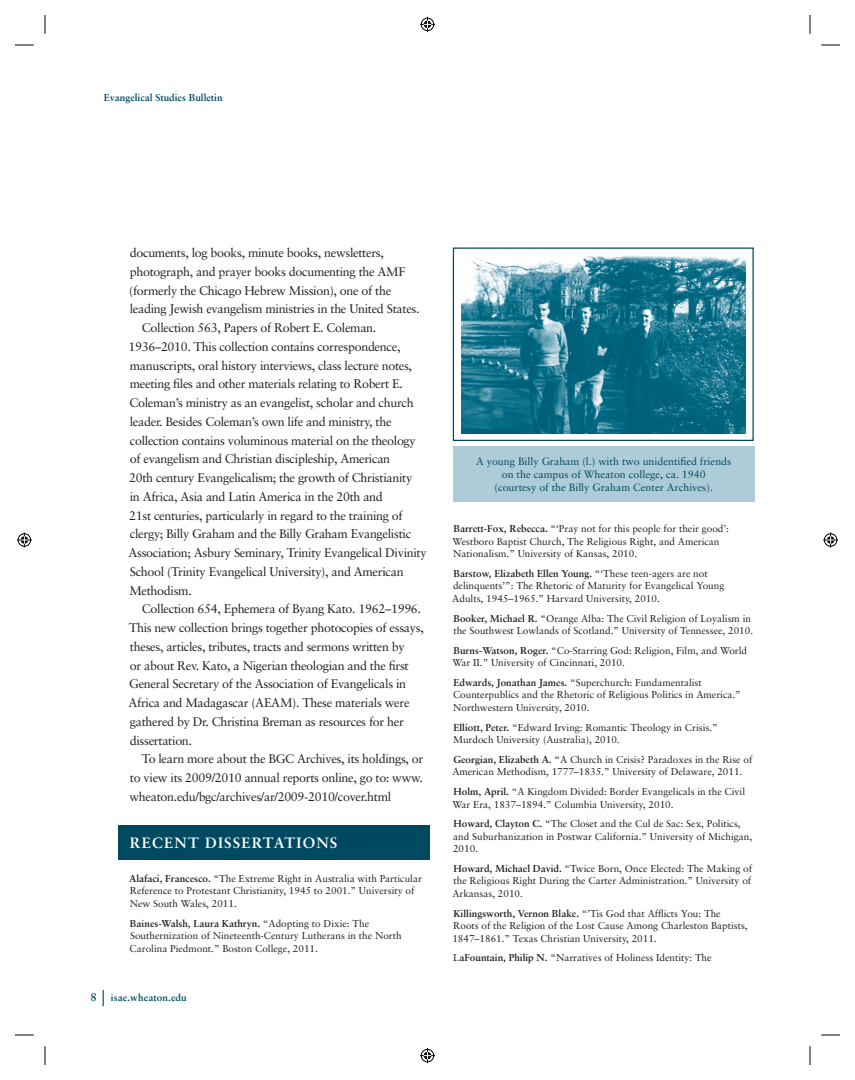
<style>
.page{position:relative;width:855px;height:1080px;background:#fff}
.page>*{position:absolute;margin:0;border:0;box-sizing:border-box;transform-origin:0 0}
.t1{font:700 15px "Sabon";letter-spacing:.075em;color:#fff}
.t2{font:12.5px "Sabon";letter-spacing:-.025em;color:#231f20}
.t3{font:700 11.25px "Sabon";color:#004960}
.t4{font:10.62px/13px "Sabon";color:#004960;text-align:center}
.t5{font:10px/12.5px "Sabon";color:#231f20}
.t6{font:700 10px "Sabon";color:#004960}
.s1{font-weight:700}
</style>
<div class="page">
<svg style="left:103px;top:990px;width:1px;height:16px"></svg>
<div style="left:453px;top:446px;width:301px;height:56px;background:#aeccd8"></div>
<div style="left:453px;top:248px;width:301px;height:193px;background:#fff;border:1px solid #004960"></div>
<img style="left:462px;top:256px;width:283px;height:178px">
<div style="left:119px;top:825px;width:311px;height:35px;background:#004960"></div>
<svg style="left:15px;top:44px;width:19px;height:2px"></svg>
<svg style="left:821px;top:44px;width:19px;height:2px"></svg>
<svg style="left:15px;top:1034px;width:19px;height:2px"></svg>
<svg style="left:821px;top:1034px;width:19px;height:2px"></svg>
<svg style="left:44px;top:15px;width:2px;height:19px"></svg>
<svg style="left:44px;top:1046px;width:2px;height:19px"></svg>
<svg style="left:809px;top:15px;width:2px;height:19px"></svg>
<svg style="left:809px;top:1046px;width:2px;height:19px"></svg>
<svg style="left:420px;top:17px;width:15px;height:15px"></svg>
<svg style="left:420px;top:1048px;width:15px;height:15px"></svg>
<svg style="left:17px;top:532px;width:15px;height:16px"></svg>
<svg style="left:823px;top:532px;width:15px;height:16px"></svg>
<p class="t6" style="left:104px;top:92px;width:120px">Evangelical Studies Bulletin</p>
<p class="t2" style="left:130px;top:245px;width:256px">documents, log books, minute books, newsletters,</p>
<p class="t2" style="left:130px;top:264px;width:277px">photograph, and prayer books documenting the AMF</p>
<p class="t2" style="left:129px;top:283px;width:264px">(formerly the Chicago Hebrew Mission), one of the</p>
<p class="t2" style="left:130px;top:302px;width:291px">leading Jewish evangelism ministries in the United States.</p>
<p class="t2" style="left:142px;top:320px;width:236px">Collection 563, Papers of Robert E. Coleman.</p>
<p class="t2" style="left:129px;top:339px;width:273px">1936–2010. This collection contains correspondence,</p>
<p class="t2" style="left:130px;top:358px;width:284px">manuscripts, oral history interviews, class lecture notes,</p>
<p class="t2" style="left:130px;top:377px;width:275px">meeting files and other materials relating to Robert E.</p>
<p class="t2" style="left:129px;top:395px;width:286px">Coleman’s ministry as an evangelist, scholar and church</p>
<p class="t2" style="left:130px;top:414px;width:263px">leader. Besides Coleman’s own life and ministry, the</p>
<p class="t2" style="left:130px;top:433px;width:287px">collection contains voluminous material on the theology</p>
<p class="t2" style="left:130px;top:452px;width:262px">of evangelism and Christian discipleship, American</p>
<p class="t2" style="left:129px;top:470px;width:285px">20th century Evangelicalism; the growth of Christianity</p>
<p class="t2" style="left:130px;top:489px;width:255px">in Africa, Asia and Latin America in the 20th and</p>
<p class="t2" style="left:129px;top:508px;width:275px">21st centuries, particularly in regard to the training of</p>
<p class="t2" style="left:130px;top:527px;width:283px">clergy; Billy Graham and the Billy Graham Evangelistic</p>
<p class="t2" style="left:128px;top:545px;width:300px">Association; Asbury Seminary, Trinity Evangelical Divinity</p>
<p class="t2" style="left:130px;top:564px;width:275px">School (Trinity Evangelical University), and American</p>
<p class="t2" style="left:129px;top:583px;width:64px">Methodism.</p>
<p class="t2" style="left:142px;top:602px;width:281px">Collection 654, Ephemera of Byang Kato. 1962–1996.</p>
<p class="t2" style="left:129px;top:620px;width:296px">This new collection brings together photocopies of essays,</p>
<p class="t2" style="left:130px;top:639px;width:276px">theses, articles, tributes, tracts and sermons written by</p>
<p class="t2" style="left:130px;top:658px;width:280px">or about Rev. Kato, a Nigerian theologian and the first</p>
<p class="t2" style="left:129px;top:677px;width:278px">General Secretary of the Association of Evangelicals in</p>
<p class="t2" style="left:128px;top:695px;width:283px">Africa and Madagascar (AEAM). These materials were</p>
<p class="t2" style="left:130px;top:714px;width:276px">gathered by Dr. Christina Breman as resources for her</p>
<p class="t2" style="left:130px;top:733px;width:64px">dissertation.</p>
<p class="t2" style="left:142px;top:752px;width:283px">To learn more about the BGC Archives, its holdings, or</p>
<p class="t2" style="left:130px;top:770px;width:294px">to view its 2009/2010 annual reports online, go to: www.</p>
<p class="t2" style="left:129px;top:789px;width:263px">wheaton.edu/bgc/archives/ar/2009-2010/cover.html</p>
<h1 class="t1" style="left:130px;top:834px;width:209px">RECENT DISSERTATIONS</h1>
<p class="t5" style="left:129px;top:872px;width:294px"><span class="s1">Alafaci, Francesco.</span> “The Extreme Right in Australia with Particular<br>Reference to Protestant Christianity, 1945 to 2001.” University of<br>New South Wales, 2011.</p>
<p class="t5" style="left:130px;top:917px;width:274px"><span class="s1">Baines-Walsh, Laura Kathryn.</span> “Adopting to Dixie: The<br>Southernization of Nineteenth-Century Lutherans in the North<br>Carolina Piedmont.” Boston College, 2011.</p>
<p class="t3" style="left:91px;top:990px;width:8px">8</p>
<p class="t6" style="left:111px;top:992px;width:77px">isae.wheaton.edu</p>
<p class="t4" style="left:476px;top:455px;width:257px">A young Billy Graham (l.) with two unidentified friends on the campus of Wheaton college, ca. 1940<br>(courtesy of the Billy Graham Center Archives).</p>
<p class="t5" style="left:452px;top:522px;width:278px"><span class="s1">Barrett-Fox, Rebecca.</span> “‘Pray not for this people for their good’:<br>Westboro Baptist Church, The Religious Right, and American<br>Nationalism.” University of Kansas, 2010.</p>
<p class="t5" style="left:452px;top:567px;width:274px"><span class="s1">Barstow, Elizabeth Ellen Young.</span> “‘These teen-agers are not delinquents’”: The Rhetoric of Maturity for Evangelical Young<br>Adults, 1945–1965.” Harvard University, 2010.</p>
<p class="t5" style="left:453px;top:612px;width:301px"><span class="s1">Booker, Michael R.</span> “Orange Alba: The Civil Religion of Loyalism in the Southwest Lowlands of Scotland.” University of Tennessee, 2010.</p>
<p class="t5" style="left:452px;top:644px;width:296px"><span class="s1">Burns-Watson, Roger.</span> “Co-Starring God: Religion, Film, and World<br>War II.” University of Cincinnati, 2010.</p>
<p class="t5" style="left:453px;top:676px;width:289px"><span class="s1">Edwards, Jonathan James.</span> “Superchurch: Fundamentalist<br>Counterpublics and the Rhetoric of Religious Politics in America.”<br>Northwestern University, 2010.</p>
<p class="t5" style="left:453px;top:721px;width:266px"><span class="s1">Elliott, Peter.</span> “Edward Irving: Romantic Theology in Crisis.”<br>Murdoch University (Australia), 2010.</p>
<p class="t5" style="left:452px;top:753px;width:302px"><span class="s1">Georgian, Elizabeth A.</span> “A Church in Crisis? Paradoxes in the Rise of<br>American Methodism, 1777–1835.” University of Delaware, 2011.</p>
<p class="t5" style="left:452px;top:785px;width:294px"><span class="s1">Holm, April.</span> “A Kingdom Divided: Border Evangelicals in the Civil<br>War Era, 1837–1894.” Columbia University, 2010.</p>
<p class="t5" style="left:453px;top:817px;width:301px"><span class="s1">Howard, Clayton C.</span> “The Closet and the Cul de Sac: Sex, Politics, and Suburbanization in Postwar California.” University of Michigan,<br>2010.</p>
<p class="t5" style="left:452px;top:862px;width:301px;text-align:justify"><span class="s1">Howard, Michael David.</span> “Twice Born, Once Elected: The Making of the Religious Right During the Carter Administration.” University of Arkansas, 2010.</p>
<p class="t5" style="left:452px;top:907px;width:297px"><span class="s1">Killingsworth, Vernon Blake.</span> “’Tis God that Afflicts You: The<br>Roots of the Religion of the Lost Cause Among Charleston Baptists,<br>1847–1861.” Texas Christian University, 2011.</p>
<p class="t5" style="left:453px;top:952px;width:260px">L<span class="s1">aFountain, Philip N.</span> “Narratives of Holiness Identity: The</p>
</div>
